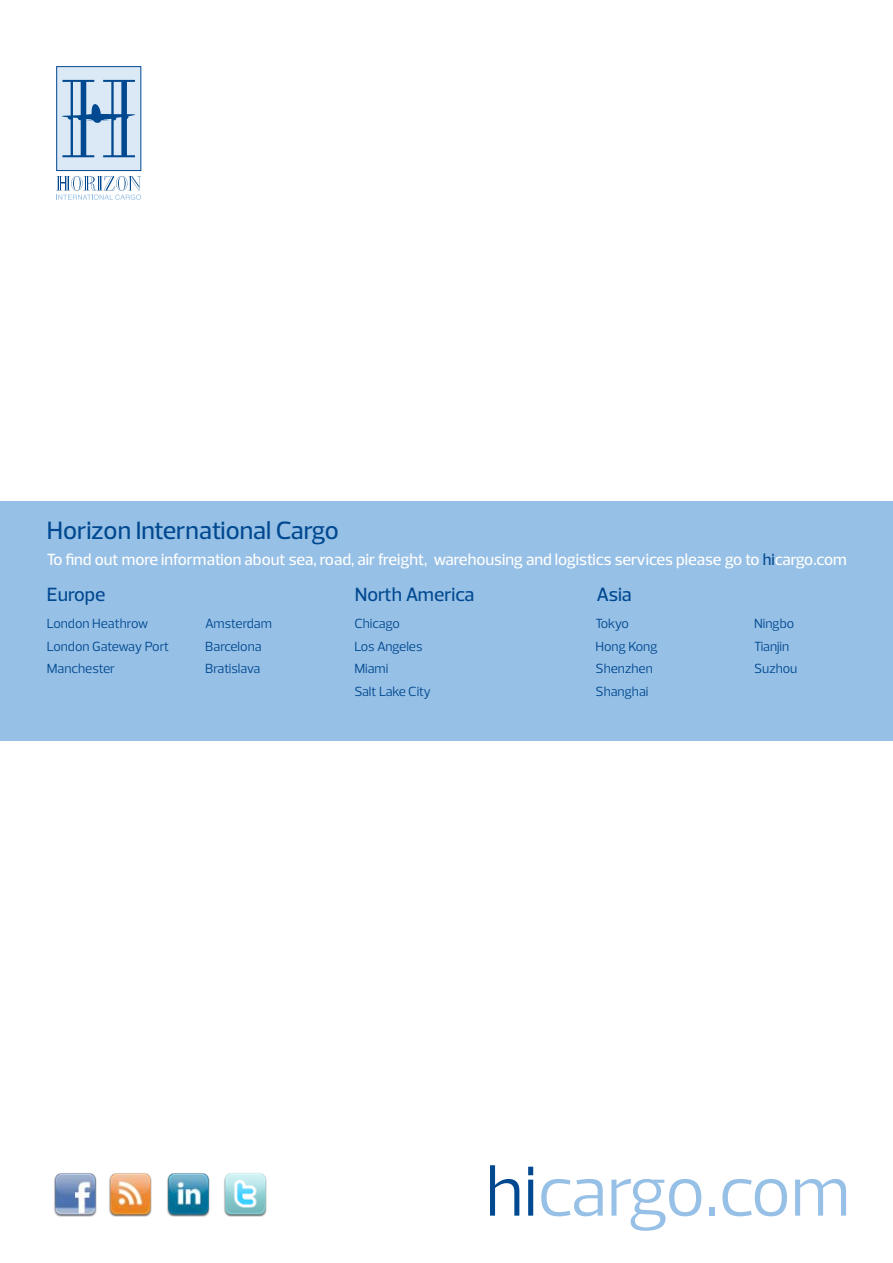
<style>
.page{position:relative;width:893px;height:1263px;background:#fff}
.page>*{position:absolute;margin:0;border:0;box-sizing:border-box;transform-origin:0 0}
.t1{font:72px "Prelo";letter-spacing:-.01em;color:#97c0e6}
.t2{font:500 25.5px "Prelo";color:#004990}
.t3{font:500 19.5px "Prelo";color:#004990}
.t4{font:500 16.5px "Prelo";color:#fff}
.t5{font:13.5px/22.5px "Prelo";color:#004990}
.s1{color:#004990}
</style>
<div class="page">
<div style="left:0;top:501px;width:893px;height:239px;background:#97c0e6"></div>
<div style="left:57px;top:67px;width:84px;height:104px;background:#dbe9f6"></div>
<div style="left:56px;top:66px;width:85px;height:105px;border:1px solid #004990"></div>
<svg style="left:56px;top:176px;width:85px;height:24px"></svg>
<svg style="left:62px;top:80px;width:73px;height:77px"></svg>
<img style="left:224px;top:1173px;width:43px;height:44px">
<img style="left:167px;top:1173px;width:43px;height:44px">
<img style="left:109px;top:1173px;width:43px;height:44px">
<img style="left:54px;top:1173px;width:43px;height:44px">
<h2 class="t2" style="left:47px;top:514px;width:294px">Horizon International Cargo</h2>
<p class="t4" style="left:47px;top:550px;width:801px">To find out more information about sea, road, air freight, warehousing and logistics services please go to <span class="s1">hi</span>cargo.com</p>
<h3 class="t3" style="left:47px;top:583px;width:60px">Europe</h3>
<p class="t5" style="left:47px;top:612px;width:124px">London Heathrow<br>London Gateway Port<br>Manchester</p>
<p class="t5" style="left:205px;top:612px;width:68px">Amsterdam<br>Barcelona<br>Bratislava</p>
<p class="t5" style="left:596px;top:612px;width:63px">Tokyo<br>Hong Kong<br>Shenzhen<br>Shanghai</p>
<p class="t5" style="left:754px;top:612px;width:45px">Ningbo<br>Tianjin<br>Suzhou</p>
<h3 class="t3" style="left:355px;top:583px;width:121px">North America</h3>
<p class="t5" style="left:354px;top:612px;width:78px">Chicago<br>Los Angeles<br>Miami<br>Salt Lake City</p>
<h3 class="t3" style="left:596px;top:583px;width:37px">Asia</h3>
<h1 class="t1" style="left:486px;top:1147px;width:366px"><span class="s1">hi</span>cargo.com</h1>
</div>
